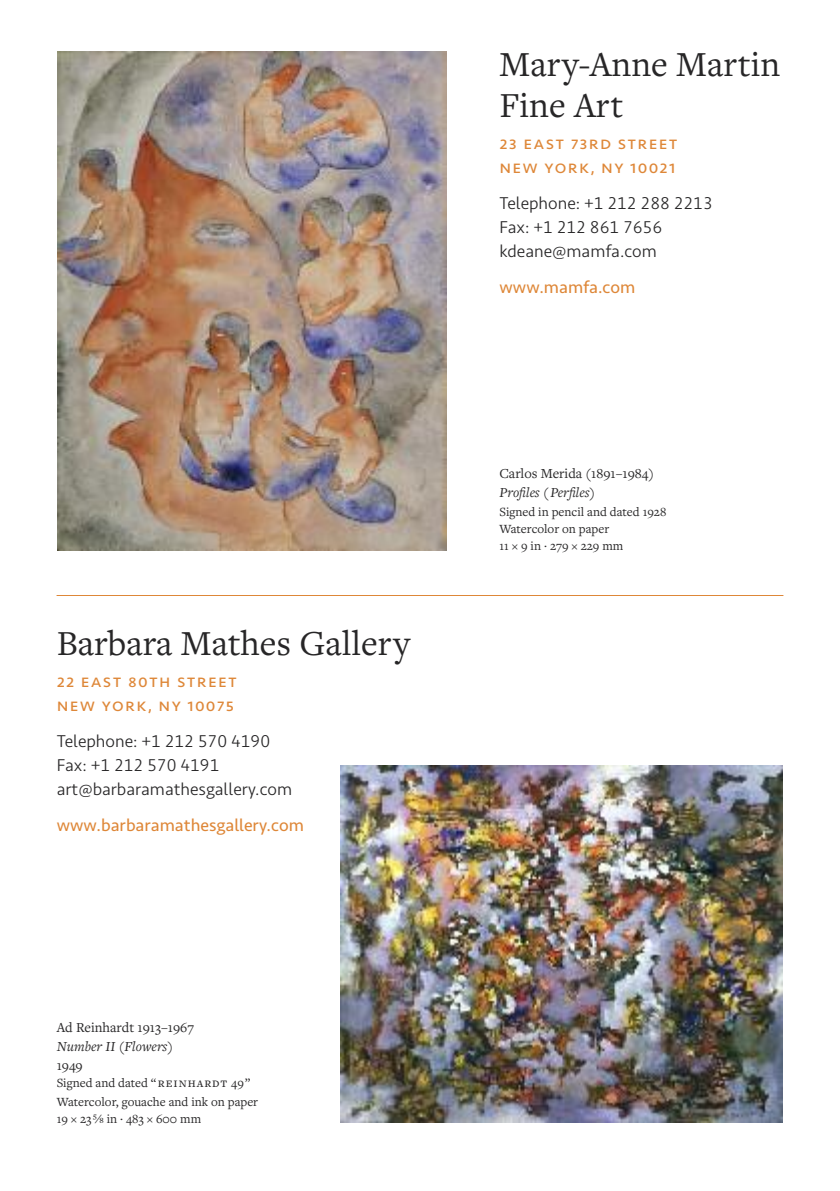
<style>
.page{position:relative;width:840px;height:1191px;background:#fff}
.page>*{position:absolute;margin:0;border:0;box-sizing:border-box;transform-origin:0 0}
.t1{font:36.4px/40.4px "Freight Text Pro";color:#272627}
.t2{font:18.2px/24px "Seravek";letter-spacing:.07em;color:#de8738}
.t3{font:300 17.8px/24px "Seravek";color:#272627}
.t4{font:17.8px "Seravek";color:#de8738}
.t5{font:14.4px/19px "Freight Text Pro";color:#272627}
.t6{font:13px/17px "Freight Text Pro";color:#272627}
.s1{font-style:italic}
.s2{font-size:14px}
</style>
<div class="page">
<img style="left:340px;top:765px;width:442px;height:357px">
<img style="left:58px;top:51px;width:388px;height:499px">
<hr style="left:57px;top:595px;width:725px;height:1px;background:#de8738">
<h1 class="t1" style="left:57px;top:622px;width:354px">Barbara Mathes Gallery</h1>
<h2 class="t2" style="left:57px;top:670px;width:181px">22 east 80th street new York, nY 10075</h2>
<h3 class="t3" style="left:57px;top:730px;width:237px">Telephone: +1 212 570 4190<br>Fax: +1 212 570 4191 art@barbaramathesgallery.com</h3>
<h3 class="t4" style="left:57px;top:818px;width:248px">www.barbaramathesgallery.com</h3>
<p class="t5" style="left:57px;top:1017px;width:139px">Ad Reinhardt 1913–1967<br><span class="s1">Number II</span> (<span class="s1">Flowers</span>)<br>1949</p>
<p class="t6" style="left:57px;top:1073px;width:203px;line-height:18.8px">Signed and dated “<span class="s2">REINHARDT</span> 49”<br>Watercolor, gouache and ink on paper</p>
<p class="t6" style="left:57px;top:1110px;width:146px">19 × 23⁵⁄₈ in . 483 × 600 mm</p>
<h1 class="t1" style="left:499px;top:44px;width:282px">Mary-Anne Martin<br>Fine Art</h1>
<h2 class="t2" style="left:499px;top:132px;width:179px">23 east 73rd street new York, nY 10021</h2>
<h3 class="t3" style="left:499px;top:193px;width:215px">Telephone: +1 212 288 2213<br>Fax: +1 212 861 7656 kdeane@mamfa.com</h3>
<h3 class="t4" style="left:499px;top:280px;width:137px">www.mamfa.com</h3>
<p class="t5" style="left:499px;top:463px;width:156px">Carlos Merida (1891–1984)<br><span class="s1">Profiles</span> (<span class="s1">Perfiles</span>)</p>
<p class="t6" style="left:499px;top:503px;width:168px">Signed in pencil and dated 1928<br>Watercolor on paper<br>11×9in.279×229mm</p>
</div>
